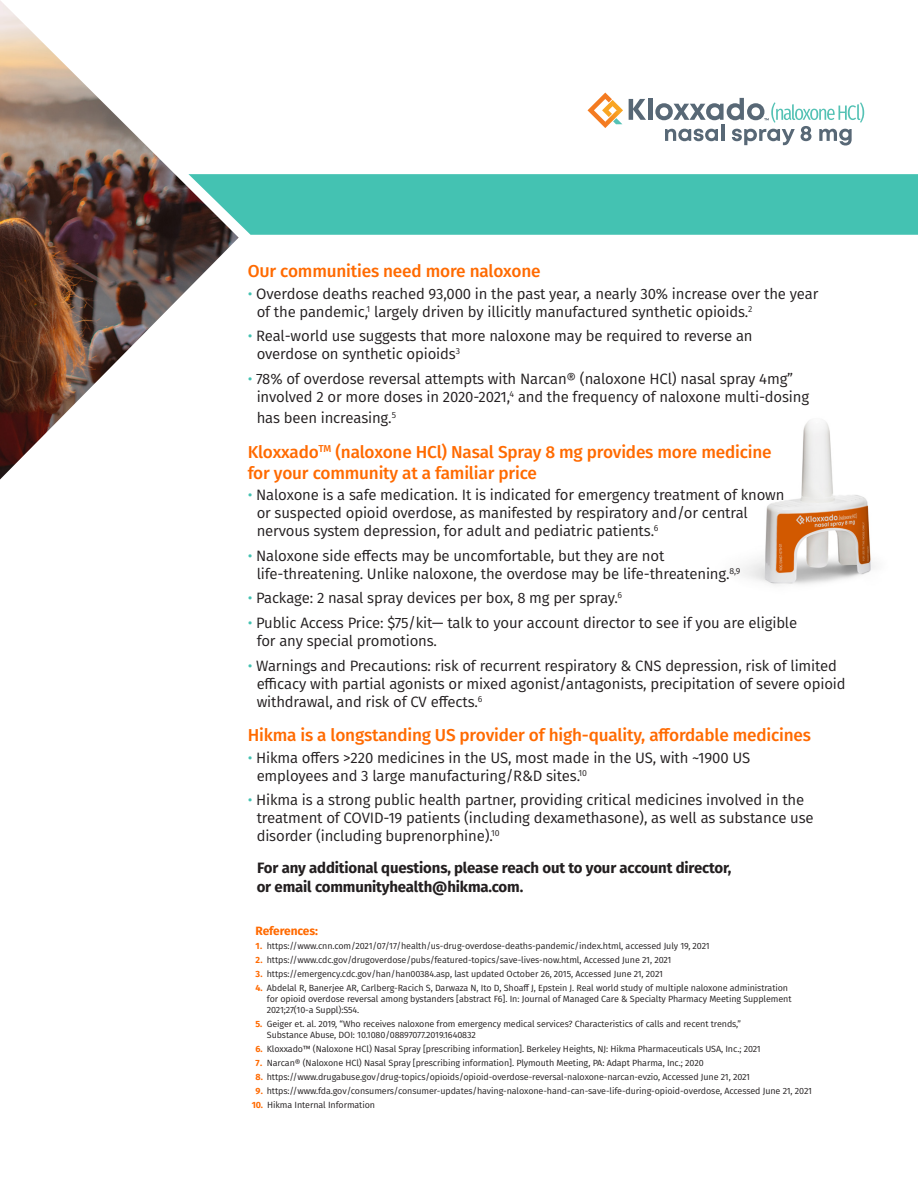
<style>
.page{position:relative;width:918px;height:1188px;background:#fff}
.page>*{position:absolute;margin:0;border:0;box-sizing:border-box;transform-origin:0 0}
.t1{font:500 17.25px/21px "Fira Sans";letter-spacing:-.01em;color:#ff6a00}
.t2{font:15px/18px "Fira Sans";letter-spacing:-.01em;color:#231f20}
.t3{font:700 15px/19.5px "Fira Sans";letter-spacing:-.01em;color:#231f20}
.t4{font:700 12px "Fira Sans";letter-spacing:-.01em;color:#ff6a00}
.t5{font:9px/10.8px "Fira Sans";letter-spacing:-.01em;color:#231f20}
.t6{font:700 9px "Fira Sans";color:#ff6a00}
.s1{color:#44c2b2}
.s2{font-weight:700;color:#ff6a00}
</style>
<div class="page">
<svg style="left:588px;top:93px;width:35px;height:35px"></svg>
<svg style="left:629px;top:99px;width:17px;height:21px"></svg>
<hr style="left:648px;top:98px;width:4px;height:22px;background:#586876">
<svg style="left:655px;top:98px;width:209px;height:48px"></svg>
<div style="left:239px;top:174px;width:679px;height:61px;background:#44c2b2"></div>
<img style="left:0;top:0;width:239px;height:480px">
<img style="left:742px;top:420px;width:134px;height:165px">
<p class="t1" style="left:248px;top:260px;width:294px">OUr communities need more naloxone</p>
<p class="t2" style="left:257px;top:284px;width:563px;text-indent:-9px"><span class="s1">•</span> Overdose deaths reached 93,000 in the past year, a nearly 30% increase over the year of the pandemic,<sup>1</sup> largely driven by illicitly manufactured synthetic opioids.<sup>2</sup></p>
<p class="t2" style="left:257px;top:327px;width:497px;text-indent:-9px"><span class="s1">•</span> Real-world use suggests that more naloxone may be required to reverse an overdose on synthetic opioids<sup>3</sup></p>
<p class="t2" style="left:257px;top:370px;width:554px;text-indent:-9px"><span class="s1">•</span> 78% of overdose reversal attempts with Narcan® (naloxone HCl) nasal spray 4mg” involved 2 or more doses in 2020-2021,<sup>4</sup> and the frequency of naloxone multi-dosing</p>
<p class="t2" style="left:257px;top:409px;width:141px">has been increasing.<sup>5</sup></p>
<p class="t1" style="left:248px;top:440px;width:526px">Kloxxado<sup>TM</sup> (naloxone HCl) Nasal Spray 8 mg provides more medicine for your community at a familiar price</p>
<p class="t2" style="left:257px;top:485px;width:529px;text-indent:-9px"><span class="s1">•</span> Naloxone is a safe medication. It is indicated for emergency treatment of known or suspected opioid overdose, as manifested by respiratory and/or central nervous system depression, for adult and pediatric patients.<sup>6</sup></p>
<p class="t2" style="left:257px;top:546px;width:485px;text-indent:-9px"><span class="s1">•</span> Naloxone side effects may be uncomfortable, but they are not life-threatening. Unlike naloxone, the overdose may be life-threatening.<sup>8,9</sup></p>
<p class="t2" style="left:248px;top:589px;width:376px"><span class="s1">•</span> Package: 2 nasal spray devices per box, 8 mg per spray.<sup>6</sup></p>
<p class="t2" style="left:257px;top:614px;width:542px;text-indent:-9px"><span class="s1">•</span> Public Access Price: $75/kit— talk to your account director to see if you are eligible for any special promotions.</p>
<p class="t2" style="left:257px;top:656px;width:591px;text-indent:-9px"><span class="s1">•</span> Warnings and Precautions: risk of recurrent respiratory &amp; CNS depression, risk of limited efficacy with partial agonists or mixed agonist/antagonists, precipitation of severe opioid withdrawal, and risk of CV effects.<sup>6</sup></p>
<p class="t1" style="left:248px;top:724px;width:565px">Hikma is a longstanding US provider of high-quality, affordable medicines</p>
<p class="t2" style="left:257px;top:748px;width:495px;text-indent:-9px"><span class="s1">•</span> Hikma offers &gt;220 medicines in the US, most made in the US, with ~1900 US employees and 3 large manufacturing/R&amp;D sites.<sup>10</sup></p>
<p class="t2" style="left:257px;top:791px;width:559px;text-indent:-9px"><span class="s1">•</span> Hikma is a strong public health partner, providing critical medicines involved in the treatment of COVID-19 patients (including dexamethasone), as well as substance use disorder (including buprenorphine).<sup>10</sup></p>
<p class="t3" style="left:257px;top:857px;width:476px">For any additional questions, please reach out to your account director, or email communityhealth@hikma.com.</p>
<p class="t4" style="left:256px;top:921px;width:64px">References:</p>
<p class="t5" style="left:256px;top:940px;width:456px"><span class="s2">1 .</span> https://www.cnn.com/2021/07/17/health/us-drug-overdose-deaths-pandemic/index.html, accessed July 19, 2021</p>
<p class="t5" style="left:256px;top:954px;width:417px"><span class="s2">2.</span> https://www.cdc.gov/drugoverdose/pubs/featured-topics/save-lives-now.html, Accessed June 21, 2021</p>
<p class="t5" style="left:256px;top:968px;width:409px"><span class="s2">3.</span> https://emergency.cdc.gov/han/han00384.asp, last updated October 26, 2015, Accessed June 21, 2021</p>
<p class="t5" style="left:267px;top:982px;width:526px;text-indent:-11px"><span class="s2">4.</span> Abdelal R, Banerjee AR, Carlberg-Racich S, Darwaza N, Ito D, Shoaff J, Epstein J. Real world study of multiple naloxone administration for opioid overdose reversal among bystanders [abstract F6]. In: Journal of Managed Care &amp; Specialty Pharmacy Meeting Supplement<br>2021;27(10-a Suppl):S54.</p>
<p class="t5" style="left:267px;top:1018px;width:476px;text-indent:-11px"><span class="s2">5.</span> Geiger et. al. 2019, “Who receives naloxone from emergency medical services? Characteristics of calls and recent trends,”<br>Substance Abuse, DOI: 10.1080/08897077.2019.1640832</p>
<p class="t5" style="left:256px;top:1043px;width:507px"><span class="s2">6.</span> Kloxxado™ (Naloxone HCl) Nasal Spray [prescribing information]. Berkeley Heights, NJ: Hikma Pharmaceuticals USA, Inc.; 2021</p>
<p class="t5" style="left:256px;top:1057px;width:450px"><span class="s2">7 .</span> Narcan® (Naloxone HCl) Nasal Spray [prescribing information]. Plymouth Meeting, PA: Adapt Pharma, Inc.; 2020</p>
<p class="t5" style="left:256px;top:1071px;width:496px"><span class="s2">8.</span> https://www.drugabuse.gov/drug-topics/opioids/opioid-overdose-reversal-naloxone-narcan-evzio, Accessed June 21, 2021</p>
<p class="t5" style="left:256px;top:1085px;width:558px"><span class="s2">9.</span> https://www.fda.gov/consumers/consumer-updates/having-naloxone-hand-can-save-life-during-opioid-overdose, Accessed June 21, 2021</p>
<p class="t6" style="left:252px;top:1097px;width:13px">10.</p>
<p class="t5" style="left:267px;top:1099px;width:110px">Hikma Internal Information</p>
</div>
